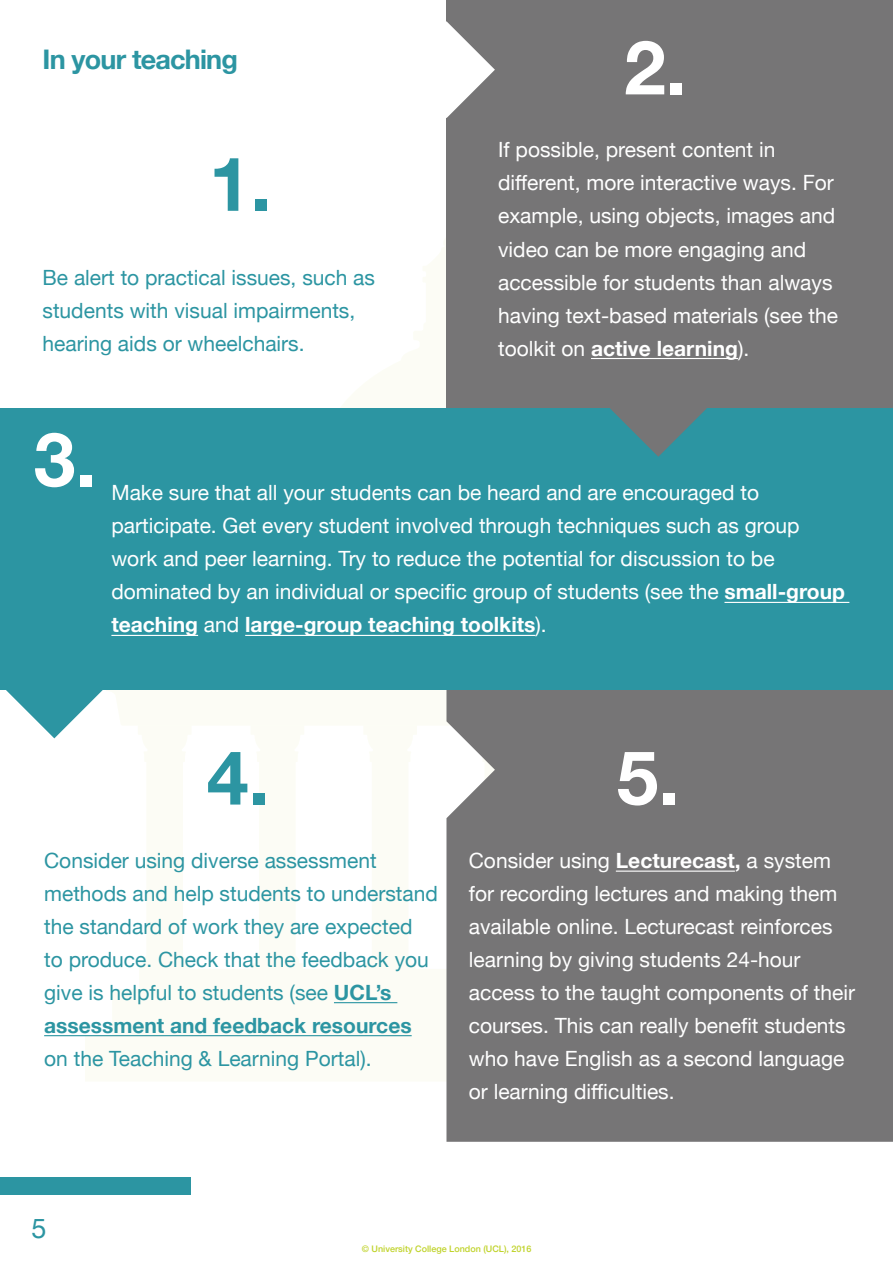
<style>
.page{position:relative;width:893px;height:1263px;background:#fff}
.page>*{position:absolute;margin:0;border:0;box-sizing:border-box;transform-origin:0 0}
.t1{font:700 75px "Helvetica Neue";color:#fff}
.t2{font:700 75px "Helvetica Neue";color:#2c95a2}
.t3{font:700 27px "Helvetica Neue";letter-spacing:-.03em;color:#2c95a2}
.t4{font:27px "Helvetica Neue";color:#2c95a2}
.t5{font:21px/33px "Helvetica Neue";color:#fff}
.t6{font:21px/33px "Helvetica Neue";color:#2c95a2}
.t7{font:500 9px "Helvetica Neue";color:#c0d32b}
.s1{font-weight:700}
</style>
<div class="page">
<div style="left:0;top:1177px;width:190px;height:17px;background:#2c95a2"></div>
<svg style="left:85px;top:1002px;width:327px;height:35px;fill:#fcfcf5"></svg>
<div style="left:446px;top:690px;width:447px;height:452px;background:#767576"></div>
<div style="left:446px;top:0;width:447px;height:439px;background:#767576"></div>
<div style="left:0;top:408px;width:893px;height:282px;background:#2c95a2"></div>
<svg style="left:610px;top:408px;width:97px;height:49px"></svg>
<svg style="left:6px;top:690px;width:97px;height:48px"></svg>
<svg style="left:446px;top:21px;width:49px;height:97px"></svg>
<hr style="left:334px;top:1002px;width:63px;height:1px;background:#2c95a2">
<hr style="left:44px;top:1035px;width:368px;height:1px;background:#2c95a2">
<hr style="left:616px;top:870px;width:119px;height:2px;background:#fff">
<hr style="left:591px;top:358px;width:147px;height:1px;background:#fff">
<hr style="left:724px;top:602px;width:125px;height:1px;background:#fff">
<hr style="left:111px;top:635px;width:87px;height:1px;background:#fff">
<hr style="left:245px;top:635px;width:290px;height:1px;background:#fff">
<p class="t3" style="left:43px;top:38px;width:197px">In your teaching</p>
<p class="t2" style="left:209px;top:125px;width:64px">1.</p>
<p class="t6" style="left:43px;top:262px;width:334px">Be alert to practical issues, such as students with visual impairments, hearing aids or wheelchairs.</p>
<p class="t1" style="left:624px;top:9px;width:64px">2.</p>
<p class="t5" style="left:498px;top:135px;width:341px">If possible, present content in different, more interactive ways. For example, using objects, images and video can be more engaging and accessible for students than always having text-based materials (see the toolkit on <span class="s1">active learning</span>).</p>
<p class="t1" style="left:34px;top:401px;width:64px">3.</p>
<p class="t5" style="left:111px;top:478px;width:735px">Make sure that all your students can be heard and are encouraged to participate. Get every student involved through techniques such as group work and peer learning. Try to reduce the potential for discussion to be dominated by an individual or specific group of students (see the <span class="s1">small-group teaching</span> and <span class="s1">large-group teaching toolkits</span>).</p>
<p class="t2" style="left:207px;top:719px;width:64px">4.</p>
<p class="t1" style="left:617px;top:719px;width:64px">5.</p>
<p class="t6" style="left:44px;top:845px;width:395px">Consider using diverse assessment methods and help students to understand the standard of work they are expected<br>to produce. Check that the feedback you give is helpful to students (see <span class="s1">UCL’s assessment and feedback resources </span>on the Teaching &amp; Learning Portal).</p>
<p class="t5" style="left:469px;top:845px;width:388px">Consider using <span class="s1">Lecturecast,</span> a system for recording lectures and making them available online. Lecturecast reinforces learning by giving students 24-hour access to the taught components of their courses. This can really benefit students who have English as a second language or learning difficulties.</p>
<p class="t4" style="left:31px;top:1208px;width:17px">5</p>
<p class="t7" style="left:362px;top:1241px;width:171px">© University College London (UCL), 2016</p>
</div>
